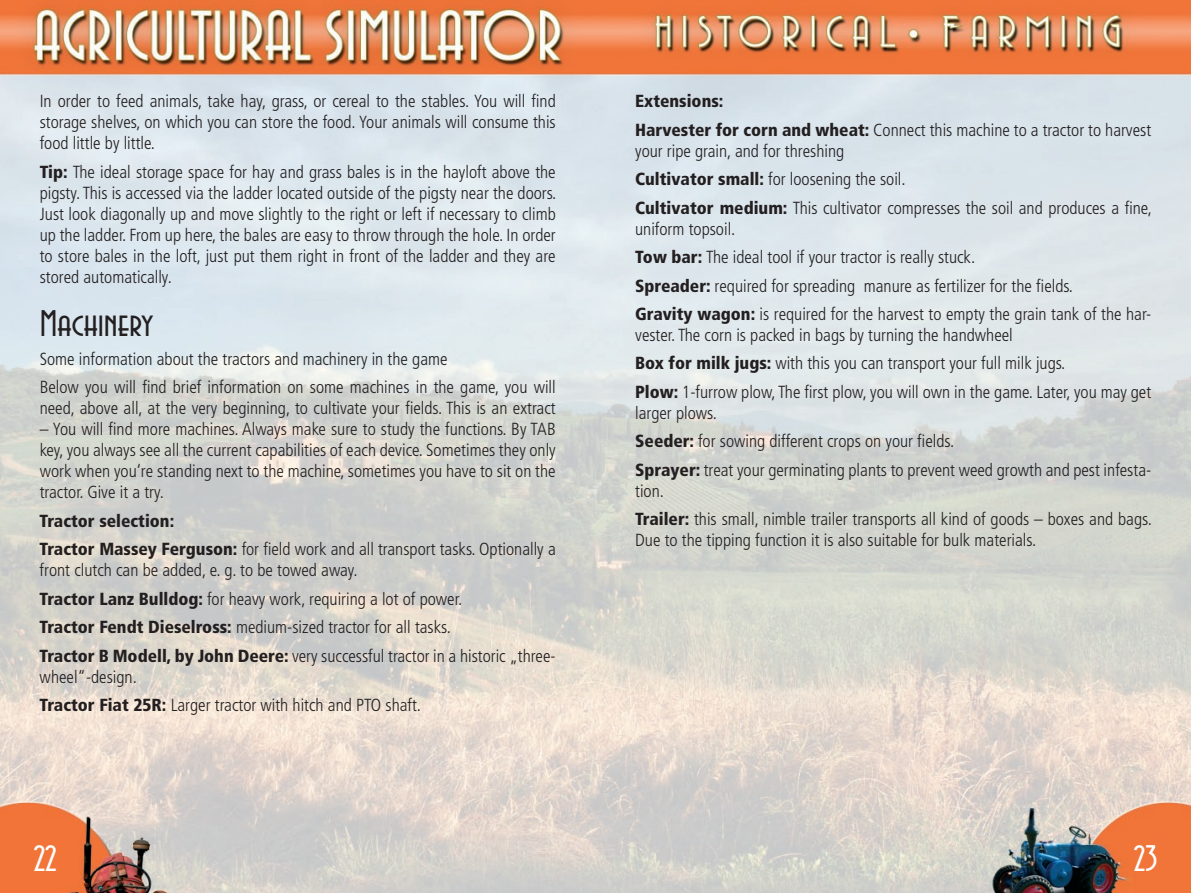
<style>
.page{position:relative;width:1191px;height:893px;background:#fff}
.page>*{position:absolute;margin:0;border:0;box-sizing:border-box;transform-origin:0 0}
.t1{font:38.5px "Avenida Let Plain";color:#231f20}
.t2{font:38.5px "Avenida Let Plain";color:#fff}
.t3{font:300 condensed 17.5px/28.3px "Frutiger";color:#231f20}
.s1{font-weight:900}
</style>
<div class="page">
<img style="left:0;top:0;width:1191px;height:893px">
<p class="t3" style="left:40px;top:91px;width:517px;line-height:21px;text-align:justify">In order to feed animals, take hay, grass, or cereal to the stables. You will find storage shelves, on which you can store the food. Your animals will consume this food little by little.</p>
<p class="t3" style="left:40px;top:161px;width:517px;line-height:21px"><span class="s1">Tip:</span> The ideal storage space for hay and grass bales is in the hayloft above the pigsty. This is accessed via the ladder located outside of the pigsty near the doors.<br>Just look diagonally up and move slightly to the right or left if necessary to climb up the ladder. From up here, the bales are easy to throw through the hole. In order to store bales in the loft, just put them right in front of the ladder and they are stored automatically.</p>
<h1 class="t1" style="left:40px;top:304px;width:115px">Machinery</h1>
<p class="t3" style="left:40px;top:345px;width:517px">Some information about the tractors and machinery in the game<br>Below you will find brief information on some machines in the game, you will</p>
<p class="t3" style="left:40px;top:394px;width:517px">need, above all, at the very beginning, to cultivate your fields. This is an extract</p>
<p class="t3" style="left:40px;top:419px;width:517px;line-height:21px;text-align:justify">– You will find more machines. Always make sure to study the functions. By TAB key, you always see all the current capabilities of each device. Sometimes they only work when you‘re standing next to the machine, sometimes you have to sit on the tractor. Give it a try.</p>
<p class="t3" style="left:40px;top:507px;width:517px"><span class="s1">Tractor selection:<br>Tractor Massey Ferguson:</span> for field work and all transport tasks. Optionally a</p>
<p class="t3" style="left:40px;top:556px;width:517px">front clutch can be added, e. g. to be towed away.<br><span class="s1">Tractor Lanz Bulldog:</span> for heavy work, requiring a lot of power.<br><span class="s1">Tractor Fendt Dieselross:</span> medium-sized tractor for all tasks.<br><span class="s1">Tractor B Modell, by John Deere:</span> very successful tractor in a historic „three-</p>
<p class="t3" style="left:40px;top:663px;width:380px">wheel“-design.<br><span class="s1">Tractor Fiat 25R:</span> Larger tractor with hitch and PTO shaft.</p>
<p class="t3" style="left:635px;top:87px;width:517px"><span class="s1">Extensions:<br>Harvester for corn and wheat:</span> Connect this machine to a tractor to harvest</p>
<p class="t3" style="left:635px;top:137px;width:518px">your ripe grain, and for threshing<br><span class="s1">Cultivator small:</span> for loosening the soil.<br><span class="s1">Cultivator medium:</span> This cultivator compresses the soil and produces a fine,</p>
<p class="t3" style="left:635px;top:215px;width:517px">uniform topsoil.<br><span class="s1">Tow bar:</span> The ideal tool if your tractor is really stuck.<br><span class="s1">Spreader:</span> required for spreading manure as fertilizer for the fields.<br><span class="s1">Gravity wagon:</span> is required for the harvest to empty the grain tank of the har-</p>
<p class="t3" style="left:635px;top:321px;width:517px">vester. The corn is packed in bags by turning the handwheel<br><span class="s1">Box for milk jugs:</span> with this you can transport your full milk jugs.<br><span class="s1">Plow:</span> 1-furrow plow, The first plow, you will own in the game. Later, you may get</p>
<p class="t3" style="left:635px;top:399px;width:517px">larger plows.<br><span class="s1">Seeder:</span> for sowing different crops on your fields.<br><span class="s1">Sprayer:</span> treat your germinating plants to prevent weed growth and pest infesta-</p>
<p class="t3" style="left:635px;top:477px;width:515px">tion.<br><span class="s1">Trailer:</span> this small, nimble trailer transports all kind of goods – boxes and bags.</p>
<p class="t3" style="left:635px;top:526px;width:400px">Due to the tipping function it is also suitable for bulk materials.</p>
<h1 class="t2" style="left:34px;top:839px;width:25px">22</h1>
<h1 class="t2" style="left:1133px;top:839px;width:25px">23</h1>
</div>
